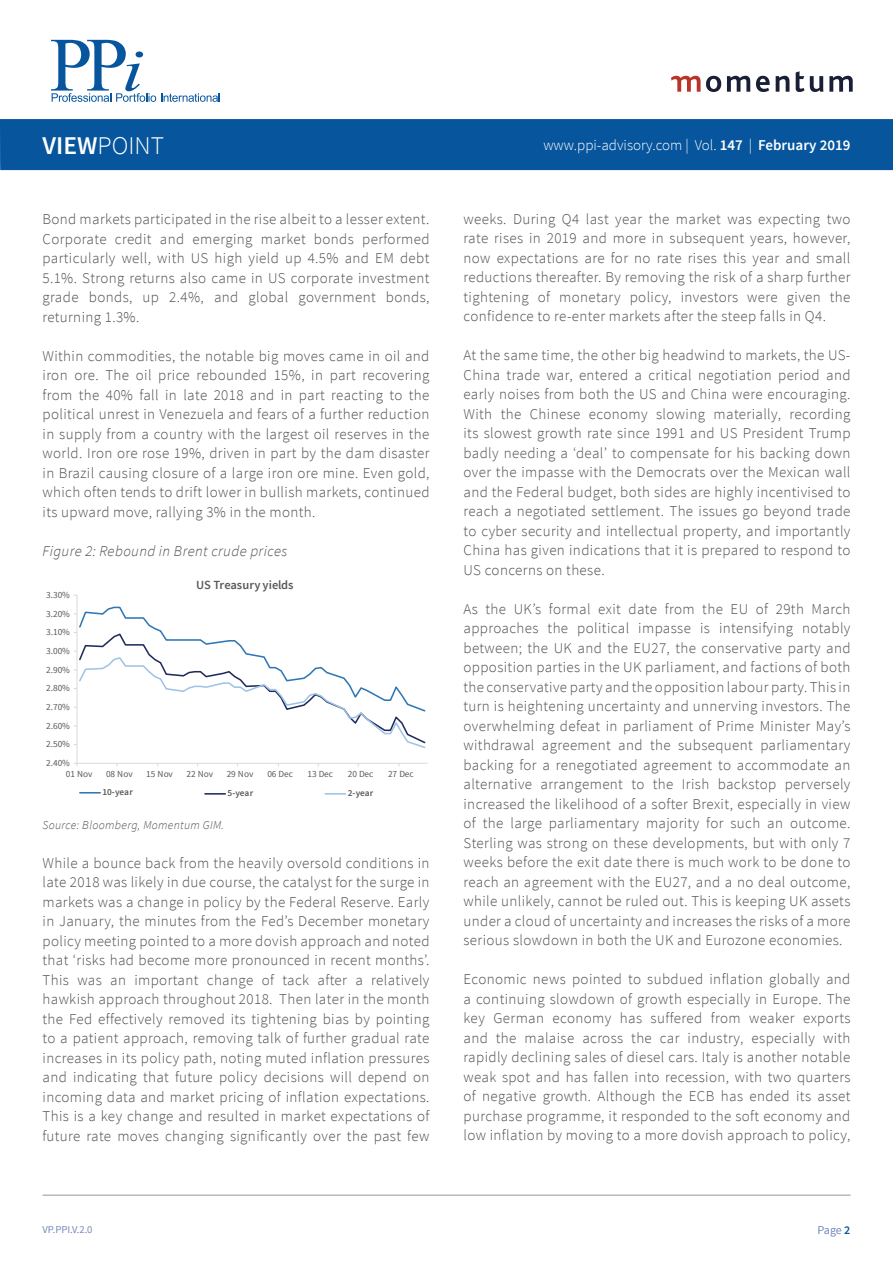
<style>
.page{position:relative;width:893px;height:1263px;background:#fff}
.page>*{position:absolute;margin:0;border:0;box-sizing:border-box;transform-origin:0 0}
.t1{font:300 25.5px "Source Sans Pro";color:#fff}
.t2{font:300 15px/19.5px "Source Sans Pro";letter-spacing:.025em;color:#4d4d4f;text-align:justify}
.t3{font:300 15px "Source Sans Pro";color:#fff}
.t4{font:italic 300 15px "Source Sans Pro";letter-spacing:.025em;color:#4d4d4f}
.t5{font:600 12.45px "Source Sans Pro";letter-spacing:-.005em;color:#5a5a5a}
.t6{font:italic 300 12px "Source Sans Pro";letter-spacing:.025em;color:#4d4d4f}
.t7{font:12px "Source Sans Pro";color:#7485bb}
.t8{font:10.5px "Source Sans Pro";color:#7485bb}
.t9{font:9.3px "Source Sans Pro";letter-spacing:-.005em;color:#5a5a5a}
.t10{font:600 9.3px "Source Sans Pro";color:#5a5a5a}
.s1{font-weight:600}
.s2{font-weight:600;color:#06559d}
</style>
<div class="page">
<div style="left:0;top:119px;width:893px;height:51px;background:#06559d"></div>
<svg style="left:727px;top:76px;width:23px;height:16px"></svg>
<svg style="left:756px;top:76px;width:14px;height:16px"></svg>
<svg style="left:776px;top:76px;width:13px;height:16px"></svg>
<svg style="left:796px;top:71px;width:8px;height:21px"></svg>
<svg style="left:810px;top:76px;width:13px;height:16px"></svg>
<svg style="left:829px;top:76px;width:24px;height:16px"></svg>
<svg style="left:671px;top:76px;width:50px;height:16px"></svg>
<svg style="left:51px;top:40px;width:169px;height:62px"></svg>
<hr style="left:43px;top:1195px;width:807px;height:1px;background:#939598">
<hr style="left:77px;top:763px;width:351px;height:1px;background:#d9d9d8">
<hr style="left:77px;top:595px;width:1px;height:171px;background:#d9d9d8">
<svg style="left:74px;top:606px;width:352px;height:143px"></svg>
<svg style="left:80px;top:792px;width:20px;height:1px"></svg>
<hr style="left:205px;top:793px;width:20px;height:2px;background:#1f2a5d">
<hr style="left:325px;top:793px;width:21px;height:2px;background:#9ec3e5">
<h1 class="t1" style="left:43px;top:130px;width:123px"><span class="s1">VIEW</span>POINT</h1>
<p class="t3" style="left:543px;top:136px;width:309px">www.ppi-advisory.com | Vol. <span class="s1">147</span> | <span class="s1">February 2019</span></p>
<p class="t2" style="left:43px;top:209px;width:388px">Bond markets participated in the rise albeit to a lesser extent.<br>Corporate credit and emerging market bonds performed particularly well, with US high yield up 4.5% and EM debt 5.1%. Strong returns also came in US corporate investment grade bonds, up 2.4%, and global government bonds, returning 1.3%.</p>
<p class="t2" style="left:43px;top:346px;width:388px">Within commodities, the notable big moves came in oil and iron ore. The oil price rebounded 15%, in part recovering from the 40% fall in late 2018 and in part reacting to the political unrest in Venezuela and fears of a further reduction in supply from a country with the largest oil reserves in the world. Iron ore rose 19%, driven in part by the dam disaster in Brazil causing closure of a large iron ore mine. Even gold, which often tends to drift lower in bullish markets, continued its upward move, rallying 3% in the month.</p>
<p class="t4" style="left:43px;top:542px;width:246px">Figure 2: Rebound in Brent crude prices</p>
<p class="t9" style="left:46px;top:589px;width:25px">3.30%</p>
<p class="t9" style="left:46px;top:608px;width:25px">3.20%</p>
<p class="t9" style="left:46px;top:626px;width:25px">3.10%</p>
<p class="t9" style="left:46px;top:645px;width:25px">3.00%</p>
<p class="t9" style="left:46px;top:664px;width:25px">2.90%</p>
<p class="t9" style="left:46px;top:682px;width:25px">2.80%</p>
<p class="t9" style="left:46px;top:701px;width:25px">2.70%</p>
<p class="t9" style="left:46px;top:720px;width:25px">2.60%</p>
<p class="t9" style="left:46px;top:738px;width:25px">2.50%</p>
<p class="t9" style="left:46px;top:757px;width:25px">2.40%</p>
<p class="t5" style="left:196px;top:577px;width:99px">US Treasury yields</p>
<p class="t9" style="left:66px;top:768px;width:28px">01 Nov</p>
<p class="t9" style="left:106px;top:768px;width:28px">08 Nov</p>
<p class="t9" style="left:146px;top:768px;width:28px">15 Nov</p>
<p class="t9" style="left:186px;top:768px;width:28px">22 Nov</p>
<p class="t9" style="left:227px;top:768px;width:28px">29 Nov</p>
<p class="t9" style="left:267px;top:768px;width:27px">06 Dec</p>
<p class="t9" style="left:308px;top:768px;width:27px">13 Dec</p>
<p class="t9" style="left:348px;top:768px;width:27px">20 Dec</p>
<p class="t9" style="left:388px;top:768px;width:27px">27 Dec</p>
<p class="t10" style="left:103px;top:786px;width:32px">10-year</p>
<p class="t10" style="left:228px;top:787px;width:27px">5-year</p>
<p class="t10" style="left:348px;top:787px;width:27px">2-year</p>
<p class="t6" style="left:43px;top:817px;width:183px">Source: Bloomberg, Momentum GIM.</p>
<p class="t2" style="left:43px;top:853px;width:388px">While a bounce back from the heavily oversold conditions in late 2018 was likely in due course, the catalyst for the surge in markets was a change in policy by the Federal Reserve. Early in January, the minutes from the Fed’s December monetary policy meeting pointed to a more dovish approach and noted that ‘risks had become more pronounced in recent months’.<br>This was an important change of tack after a relatively hawkish approach throughout 2018. Then later in the month the Fed effectively removed its tightening bias by pointing to a patient approach, removing talk of further gradual rate increases in its policy path, noting muted inflation pressures and indicating that future policy decisions will depend on incoming data and market pricing of inflation expectations.<br>This is a key change and resulted in market expectations of future rate moves changing significantly over the past few</p>
<p class="t2" style="left:463px;top:209px;width:388px">weeks. During Q4 last year the market was expecting two rate rises in 2019 and more in subsequent years, however, now expectations are for no rate rises this year and small reductions thereafter. By removing the risk of a sharp further tightening of monetary policy, investors were given the confidence to re-enter markets after the steep falls in Q4.</p>
<p class="t2" style="left:463px;top:346px;width:388px">At the same time, the other big headwind to markets, the US-China trade war, entered a critical negotiation period and early noises from both the US and China were encouraging.<br>With the Chinese economy slowing materially, recording its slowest growth rate since 1991 and US President Trump badly needing a ‘deal’ to compensate for his backing down over the impasse with the Democrats over the Mexican wall and the Federal budget, both sides are highly incentivised to reach a negotiated settlement. The issues go beyond trade to cyber security and intellectual property, and importantly China has given indications that it is prepared to respond to US concerns on these.</p>
<p class="t2" style="left:463px;top:599px;width:388px">As the UK’s formal exit date from the EU of 29th March approaches the political impasse is intensifying notably between; the UK and the EU27, the conservative party and opposition parties in the UK parliament, and factions of both the conservative party and the opposition labour party. This in turn is heightening uncertainty and unnerving investors. The overwhelming defeat in parliament of Prime Minister May’s withdrawal agreement and the subsequent parliamentary backing for a renegotiated agreement to accommodate an alternative arrangement to the Irish backstop perversely increased the likelihood of a softer Brexit, especially in view of the large parliamentary majority for such an outcome.<br>Sterling was strong on these developments, but with only 7 weeks before the exit date there is much work to be done to reach an agreement with the EU27, and a no deal outcome, while unlikely, cannot be ruled out. This is keeping UK assets under a cloud of uncertainty and increases the risks of a more serious slowdown in both the UK and Eurozone economies.</p>
<p class="t2" style="left:463px;top:970px;width:388px">Economic news pointed to subdued inflation globally and a continuing slowdown of growth especially in Europe. The key German economy has suffered from weaker exports and the malaise across the car industry, especially with rapidly declining sales of diesel cars. Italy is another notable weak spot and has fallen into recession, with two quarters of negative growth. Although the ECB has ended its asset purchase programme, it responded to the soft economy and low inflation by moving to a more dovish approach to policy,</p>
<p class="t8" style="left:43px;top:1222px;width:52px">VP.PPI.V.2.0</p>
<p class="t7" style="left:817px;top:1222px;width:34px">Page <span class="s2">2</span></p>
</div>
